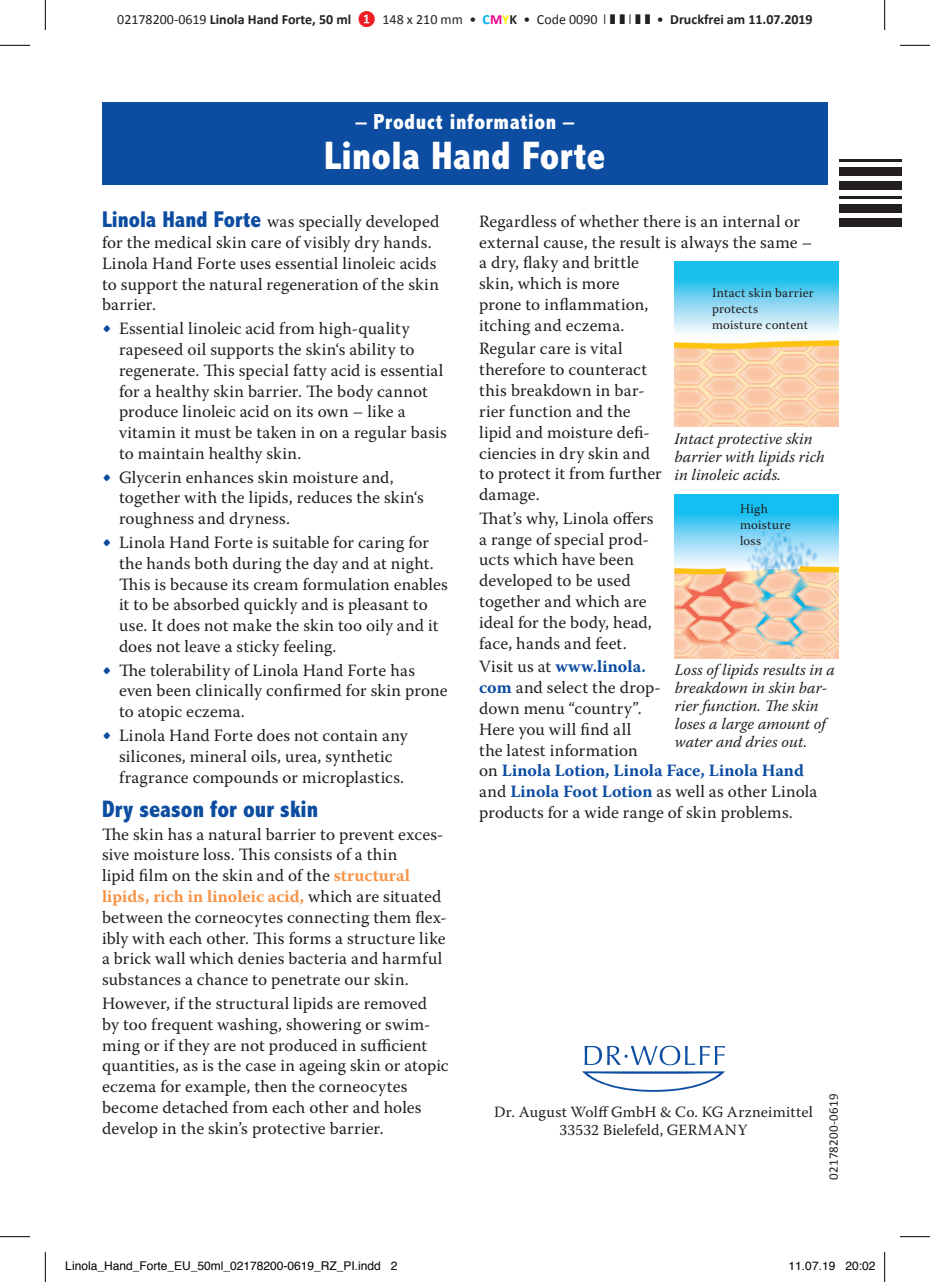
<style>
.page{position:relative;width:930px;height:1282px;background:#fff}
.page>*{position:absolute;margin:0;border:0;box-sizing:border-box;transform-origin:0 0}
.t1{font:800 condensed 40px "Abadi MT Pro";letter-spacing:.01em;color:#fff}
.t2{font:800 condensed 24px "Abadi MT Pro";color:#0d4da1}
.t3{font:800 condensed 22px "Abadi MT Pro";letter-spacing:.03em;color:#fff}
.t4{font:17.2px/20.8px "Warnock Pro";letter-spacing:.01em;color:#231f20}
.t5{font:italic 16px/18px "Warnock Pro";color:#231f20}
.t6{font:15.6px/18.8px "Warnock Pro";letter-spacing:.01em;color:#231f20;text-align:center}
.t7{font:14px "Calibri";color:#231f20}
.t8{font:700 14px "Calibri";color:#231f20}
.t9{font:13px/16px "Warnock Pro";letter-spacing:.02em;color:#231f20}
.t10{font:13px "Calibri";letter-spacing:.02em;color:#231f20}
.t11{font:12px "Helvetica";color:#000}
.s1{font-weight:700}
.s2{font-weight:700;color:#ee1d23}
.s3{font-weight:700;color:#00aeef}
.s4{font-weight:700;color:#ed028c}
.s5{font-weight:700;color:#fbed01}
.s6{font-weight:400}
.s7{font-family:"Abadi MT Pro";font-weight:800;font-stretch:condensed;font-size:23px;color:#0d4da1}
.s8{font-size:24px;color:#0d4da1}
.s9{font-weight:700;color:#f79447}
.s10{font-weight:700;color:#0d4da1}
</style>
<div class="page">
<div style="left:839px;top:204px;width:62px;height:9px;background:#231f20"></div>
<hr style="left:839px;top:159px;width:62px;height:3px;background:#231f20">
<div style="left:839px;top:167px;width:62px;height:9px;background:#231f20"></div>
<hr style="left:839px;top:196px;width:62px;height:2px;background:#231f20">
<div style="left:839px;top:181px;width:62px;height:9px;background:#231f20"></div>
<div style="left:839px;top:218px;width:62px;height:9px;background:#231f20"></div>
<svg style="left:584px;top:1045px;width:141px;height:20px"></svg>
<svg style="left:582px;top:1071px;width:143px;height:20px"></svg>
<div style="left:102px;top:102px;width:726px;height:82px;background:#0d4da1"></div>
<img style="left:674px;top:494px;width:165px;height:164px">
<img style="left:674px;top:261px;width:165px;height:165px">
<hr style="left:0;top:45px;width:30px;height:1px;background:#000">
<hr style="left:900px;top:45px;width:30px;height:1px;background:#000">
<hr style="left:0;top:1236px;width:30px;height:1px;background:#000">
<hr style="left:900px;top:1236px;width:30px;height:1px;background:#000">
<hr style="left:45px;top:0;width:1px;height:30px;background:#000">
<hr style="left:45px;top:1251px;width:1px;height:30px;background:#000">
<hr style="left:884px;top:0;width:1px;height:30px;background:#000">
<hr style="left:884px;top:1251px;width:1px;height:30px;background:#000">
<p class="t7" style="left:117px;top:10px;width:482px">02178200-0619 <span class="s1">Linola Hand Forte, 50 ml</span> <span class="s2">❶</span> 148 x 210 mm • <span class="s3">C</span><span class="s4">M</span><span class="s5">Y</span><span class="s1">K</span> • Code 0090</p>
<p class="t8" style="left:657px;top:10px;width:157px"><span class="s6">•</span> Druckfrei am 11.07.2019</p>
<p class="t3" style="left:356px;top:110px;width:220px">– Product information –</p>
<h1 class="t1" style="left:324px;top:134px;width:283px">Linola Hand Forte</h1>
<p class="t4" style="left:102px;top:211px;width:339px"><span class="s7">Linola Hand Forte</span> was specially developed for the medical skin care of visibly dry hands.<br>Linola Hand Forte uses essential linoleic acids to support the natural regeneration of the skin barrier.</p>
<p class="t4" style="left:119px;top:318px;width:329px;text-indent:-17px"><span class="s8">•</span> Essential linoleic acid from high-quality rapeseed oil supports the skin‘s ability to regenerate. This special fatty acid is essential for a healthy skin barrier. The body cannot produce linoleic acid on its own – like a vitamin it must be taken in on a regular basis to maintain healthy skin.</p>
<p class="t4" style="left:119px;top:466px;width:306px;text-indent:-17px"><span class="s8">•</span> Glycerin enhances skin moisture and, together with the lipids, reduces the skin‘s roughness and dryness.</p>
<p class="t4" style="left:119px;top:531px;width:330px;text-indent:-17px"><span class="s8">•</span> Linola Hand Forte is suitable for caring for the hands both during the day and at night.<br>This is because its cream formulation enables it to be absorbed quickly and is pleasant to use. It does not make the skin too oily and it does not leave a sticky feeling.</p>
<p class="t4" style="left:119px;top:659px;width:330px;text-indent:-17px"><span class="s8">•</span> The tolerability of Linola Hand Forte has even been clinically confirmed for skin prone to atopic eczema.</p>
<p class="t4" style="left:119px;top:724px;width:290px;text-indent:-17px"><span class="s8">•</span> Linola Hand Forte does not contain any silicones, mineral oils, urea, synthetic fragrance compounds or microplastics.</p>
<h2 class="t2" style="left:102px;top:795px;width:218px">Dry season for our skin</h2>
<p class="t4" style="left:102px;top:823px;width:346px">The skin has a natural barrier to prevent exces&shy;sive moisture loss. This consists of a thin<br>lipid film on the skin and of the <span class="s9">structural lipids, rich in linoleic acid,</span> which are situated between the corneocytes connecting them flex&shy;ibly with each other. This forms a structure like a brick wall which denies bacteria and harmful substances a chance to penetrate our skin.</p>
<p class="t4" style="left:102px;top:992px;width:348px">However, if the structural lipids are removed<br>by too frequent washing, showering or swim&shy;ming or if they are not produced in sufficient quantities, as is the case in ageing skin or atopic eczema for example, then the corneocytes become detached from each other and holes develop in the skin’s protective barrier.</p>
<p class="t4" style="left:479px;top:210px;width:334px">Regardless of whether there is an internal or external cause, the result is always the same – a dry, flaky and brittle<br>skin, which is more<br>prone to inflammation,<br>itching and eczema.</p>
<p class="t4" style="left:479px;top:338px;width:184px">Regular care is vital therefore to counteract this breakdown in bar&shy;rier function and the lipid and moisture defi&shy;ciencies in dry skin and to protect it from further damage.</p>
<p class="t4" style="left:479px;top:507px;width:176px">That’s why, Linola offers a range of special prod&shy;ucts which have been developed to be used together and which are ideal for the body, head, face, hands and feet.</p>
<p class="t4" style="left:479px;top:656px;width:339px">Visit us at <span class="s10">www.linola.<br>com</span> and select the drop-<br>down menu “country”.<br>Here you will find all<br>the latest information<br>on <span class="s10">Linola Lotion, Linola Face, Linola Hand </span>and <span class="s10">Linola Foot Lotion</span> as well as other Linola products for a wide range of skin problems.</p>
<p class="t9" style="left:712px;top:284px;width:103px">Intact skin barrier protects<br>moisture content</p>
<p class="t5" style="left:674px;top:429px;width:152px">Intact protective skin barrier with lipids rich in linoleic acids.</p>
<p class="t9" style="left:740px;top:500px;width:52px">High moisture loss</p>
<p class="t5" style="left:675px;top:660px;width:162px">Loss of lipids results in a breakdown in skin bar&shy;rier function. The skin loses a large amount of water and dries out.</p>
<p class="t6" style="left:494px;top:1101px;width:320px">Dr. August Wolff GmbH &amp; Co. KG Arzneimittel<br>33532 Bielefeld, GERMANY</p>
<p class="t10" style="left:825px;top:1179px;width:88px;rotate:-90deg">02178200-0619</p>
<p class="t11" style="left:65px;top:1256px;width:334px">Linola_Hand_Forte_EU_50ml_02178200-0619_RZ_PI.indd 2</p>
<p class="t11" style="left:788px;top:1256px;width:88px">11.07.19 20:02</p>
</div>
